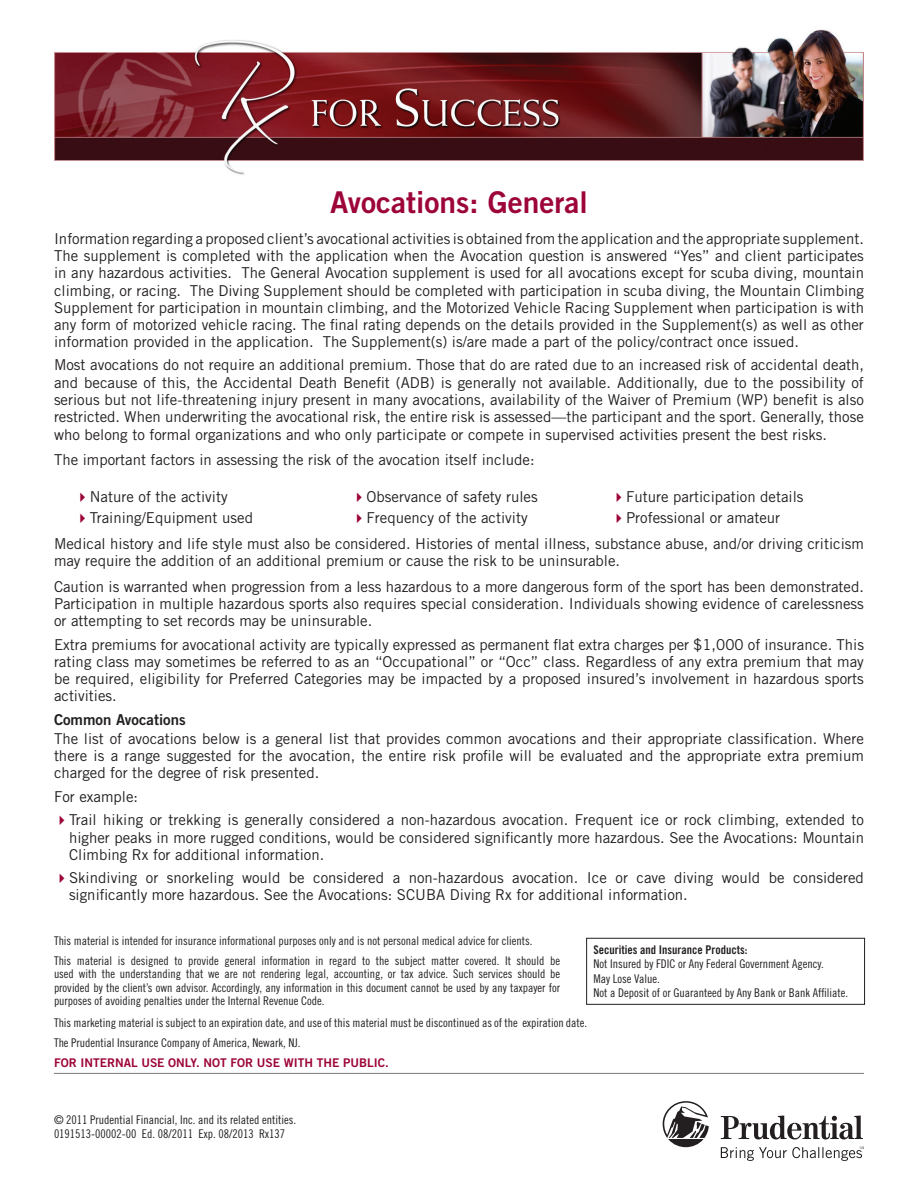
<style>
.page{position:relative;width:918px;height:1188px;background:#fff}
.page>*{position:absolute;margin:0;border:0;box-sizing:border-box;transform-origin:0 0}
.t1{font:30px "Trade Gothic LT Std Bd 2";color:#9d053a}
.t2{font:15px/17.1px "Trade Gothic LT Std";color:#231f20;text-align:justify}
.t3{font:15px "Trade Gothic LT Std Bd 2";color:#231f20}
.t4{font:12px/14.4px "Trade Gothic LT Std Cn 18";color:#231f20}
.t5{font:12px "Trade Gothic LT Std Bd 2";color:#9d053a}
.t6{font:12px "Trade Gothic LT Std Bd Cn 20";color:#231f20}
.s1{color:#9d053a}
</style>
<div class="page">
<img style="left:54px;top:29px;width:810px;height:146px">
<hr style="left:54px;top:1073px;width:810px;height:1px;background:#231f20">
<svg style="left:586px;top:938px;width:279px;height:67px"></svg>
<svg style="left:663px;top:1101px;width:201px;height:60px"></svg>
<h1 class="t1" style="left:330px;top:184px;width:259px">Avocations: General</h1>
<p class="t2" style="left:54px;top:230px;width:812px">Information regarding a proposed client’s avocational activities is obtained from the application and the appropriate supplement.<br>The supplement is completed with the application when the Avocation question is answered “Yes” and client participates in any hazardous activities. The General Avocation supplement is used for all avocations except for scuba diving, mountain climbing, or racing. The Diving Supplement should be completed with participation in scuba diving, the Mountain Climbing Supplement for participation in mountain climbing, and the Motorized Vehicle Racing Supplement when participation is with any form of motorized vehicle racing. The final rating depends on the details provided in the Supplement(s) as well as other information provided in the application. The Supplement(s) is/are made a part of the policy/contract once issued.</p>
<p class="t2" style="left:54px;top:356px;width:812px">Most avocations do not require an additional premium. Those that do are rated due to an increased risk of accidental death, and because of this, the Accidental Death Benefit (ADB) is generally not available. Additionally, due to the possibility of serious but not life-threatening injury present in many avocations, availability of the Waiver of Premium (WP) benefit is also restricted. When underwriting the avocational risk, the entire risk is assessed—the participant and the sport. Generally, those who belong to formal organizations and who only participate or compete in supervised activities present the best risks.</p>
<p class="t2" style="left:54px;top:451px;width:482px">The important factors in assessing the risk of the avocation itself include:</p>
<p class="t2" style="left:75px;top:488px;width:154px"><span class="s1">✔</span>Nature of the activity</p>
<p class="t2" style="left:352px;top:488px;width:188px"><span class="s1">✔</span>Observance of safety rules</p>
<p class="t2" style="left:611px;top:488px;width:194px"><span class="s1">✔</span>Future participation details</p>
<p class="t2" style="left:75px;top:509px;width:180px"><span class="s1">✔</span>Training/Equipment used</p>
<p class="t2" style="left:352px;top:509px;width:178px"><span class="s1">✔</span>Frequency of the activity</p>
<p class="t2" style="left:611px;top:509px;width:171px"><span class="s1">✔</span>Professional or amateur</p>
<p class="t2" style="left:54px;top:535px;width:812px">Medical history and life style must also be considered. Histories of mental illness, substance abuse, and/or driving criticism may require the addition of an additional premium or cause the risk to be uninsurable.</p>
<p class="t2" style="left:54px;top:578px;width:812px">Caution is warranted when progression from a less hazardous to a more dangerous form of the sport has been demonstrated.<br>Participation in multiple hazardous sports also requires special consideration. Individuals showing evidence of carelessness or attempting to set records may be uninsurable.</p>
<p class="t2" style="left:54px;top:636px;width:812px">Extra premiums for avocational activity are typically expressed as permanent flat extra charges per $1,000 of insurance. This rating class may sometimes be referred to as an “Occupational” or “Occ” class. Regardless of any extra premium that may be required, eligibility for Preferred Categories may be impacted by a proposed insured’s involvement in hazardous sports activities.</p>
<p class="t3" style="left:54px;top:710px;width:133px">Common Avocations</p>
<p class="t2" style="left:54px;top:730px;width:811px">The list of avocations below is a general list that provides common avocations and their appropriate classification. Where there is a range suggested for the avocation, the entire risk profile will be evaluated and the appropriate extra premium charged for the degree of risk presented.</p>
<p class="t2" style="left:54px;top:788px;width:86px">For example:</p>
<p class="t2" style="left:69px;top:811px;width:797px;text-indent:-15px"><span class="s1">✔</span>Trail hiking or trekking is generally considered a non-hazardous avocation. Frequent ice or rock climbing, extended to higher peaks in more rugged conditions, would be considered significantly more hazardous. See the Avocations: Mountain Climbing Rx for additional information.</p>
<p class="t2" style="left:69px;top:869px;width:796px;text-indent:-15px"><span class="s1">✔</span>Skindiving or snorkeling would be considered a non-hazardous avocation. Ice or cave diving would be considered significantly more hazardous. See the Avocations: SCUBA Diving Rx for additional information.</p>
<p class="t4" style="left:54px;top:931px;width:508px;line-height:20px">This material is intended for insurance informational purposes only and is not personal medical advice for clients.<br>This material is designed to provide general information in regard to the subject matter covered. It should be</p>
<p class="t4" style="left:54px;top:967px;width:508px;line-height:13.5px;text-align:justify">used with the understanding that we are not rendering legal, accounting, or tax advice. Such services should be provided by the client’s own advisor. Accordingly, any information in this document cannot be used by any taxpayer for purposes of avoiding penalties under the Internal Revenue Code.</p>
<p class="t4" style="left:54px;top:1012px;width:535px;line-height:20px">This marketing material is subject to an expiration date, and use of this material must be discontinued as of the expiration date.<br>The Prudential Insurance Company of America, Newark, NJ.</p>
<p class="t5" style="left:54px;top:1055px;width:336px">for internal use only. not for use with the public.</p>
<p class="t6" style="left:594px;top:942px;width:155px">Securities and Insurance Products:</p>
<p class="t4" style="left:594px;top:957px;width:256px">Not Insured by FDIC or Any Federal Government Agency.<br>May Lose Value.<br>Not a Deposit of or Guaranteed by Any Bank or Bank Affiliate.</p>
<p class="t4" style="left:54px;top:1112px;width:244px">© 2011 Prudential Financial, Inc. and its related entities.<br>0191513-00002-00 Ed. 08/2011 Exp. 08/2013 Rx137</p>
</div>
